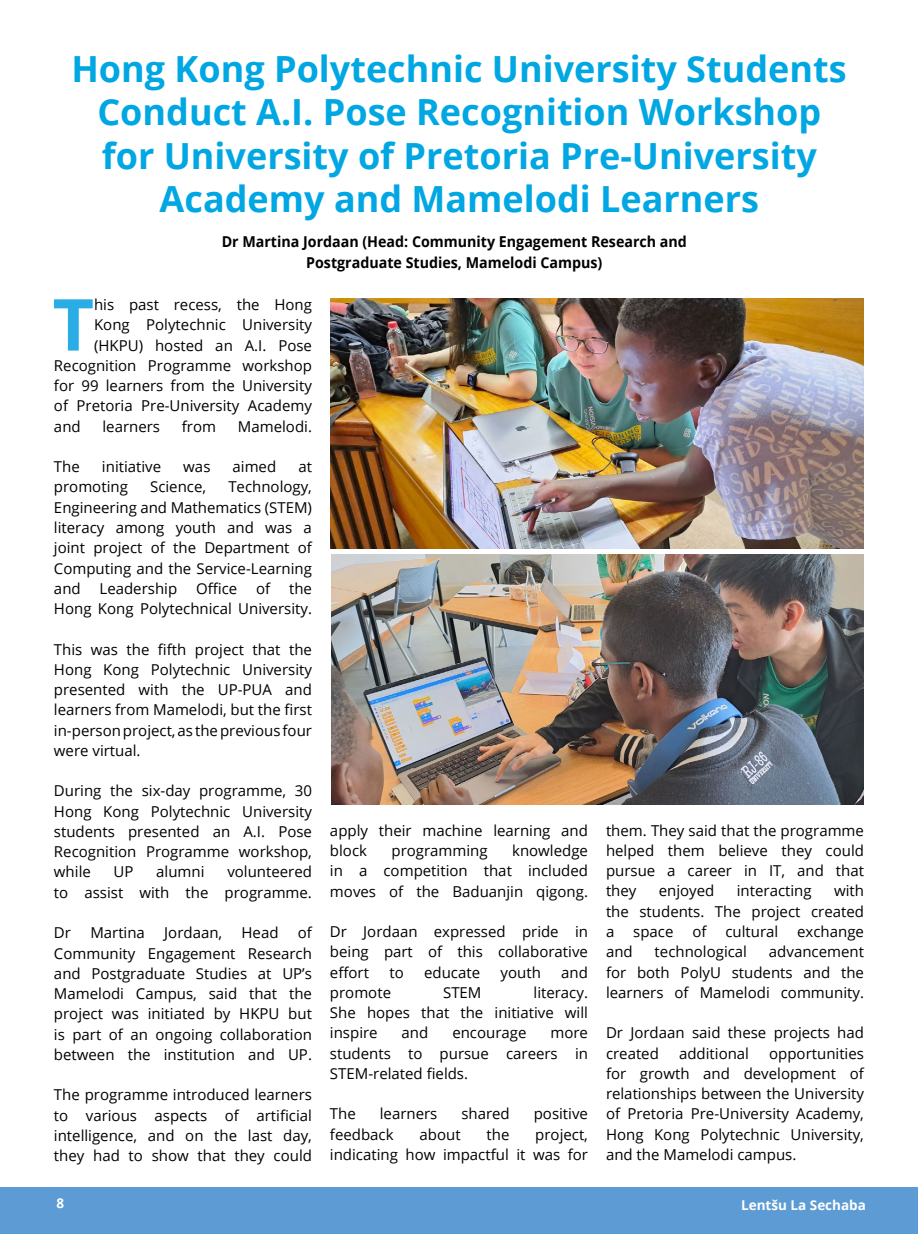
<style>
.page{position:relative;width:918px;height:1234px;background:#fff}
.page>*{position:absolute;margin:0;border:0;box-sizing:border-box;transform-origin:0 0}
.t1{font:700 71.7px "Open Sans";color:#29ade4}
.t2{font:700 36px/43.5px "Open Sans";color:#00a7e2;text-align:center}
.t3{font:15px/20.2px "Open Sans";color:#000;text-align:justify}
.t4{font:700 15px/21px "Open Sans";color:#000;text-align:center;scale:.95 1}
.t5{font:700 13.5px "Open Sans";color:#fff}
</style>
<div class="page">
<div style="left:0;top:1187px;width:918px;height:46px;background:#5c9bd3"></div>
<img style="left:330px;top:298px;width:534px;height:250px">
<img style="left:332px;top:554px;width:532px;height:250px">
<h2 class="t2" style="left:71px;top:46px;width:777px">Hong Kong Polytechnic University Students Conduct A.I. Pose Recognition Workshop for University of Pretoria Pre-University Academy and Mamelodi Learners</h2>
<p class="t4" style="left:222px;top:230px;width:491px">Dr Martina Jordaan (Head: Community Engagement Research and<br>Postgraduate Studies, Mamelodi Campus)</p>
<h1 class="t1" style="left:53px;top:274px;width:43px">T</h1>
<p class="t3" style="left:94px;top:294px;width:219px">his past recess, the Hong</p>
<p class="t3" style="left:94px;top:314px;width:219px">Kong Polytechnic University</p>
<p class="t3" style="left:94px;top:334px;width:219px">(HKPU) hosted an A.I. Pose</p>
<p class="t3" style="left:54px;top:355px;width:260px">Recognition Programme workshop</p>
<p class="t3" style="left:54px;top:375px;width:259px">for 99 learners from the University</p>
<p class="t3" style="left:54px;top:395px;width:259px">of Pretoria Pre-University Academy</p>
<p class="t3" style="left:54px;top:415px;width:28px">and</p>
<p class="t3" style="left:103px;top:415px;width:59px">learners</p>
<p class="t3" style="left:182px;top:415px;width:36px">from</p>
<p class="t3" style="left:238px;top:415px;width:76px">Mamelodi.</p>
<p class="t3" style="left:54px;top:456px;width:27px">The</p>
<p class="t3" style="left:102px;top:456px;width:61px">initiative</p>
<p class="t3" style="left:183px;top:456px;width:29px">was</p>
<p class="t3" style="left:233px;top:456px;width:45px">aimed</p>
<p class="t3" style="left:298px;top:456px;width:15px">at</p>
<p class="t3" style="left:54px;top:476px;width:75px">promoting</p>
<p class="t3" style="left:150px;top:476px;width:58px">Science,</p>
<p class="t3" style="left:54px;top:476px;width:260px;text-indent:174px">Technology, Engineering and Mathematics (STEM) literacy among youth and was a joint project of the Department of Computing and the Service-Learning and</p>
<p class="t3" style="left:100px;top:577px;width:79px">Leadership</p>
<p class="t3" style="left:196px;top:577px;width:43px">Office</p>
<p class="t3" style="left:256px;top:577px;width:16px">of</p>
<p class="t3" style="left:54px;top:577px;width:260px;text-align:right">the<br>Hong Kong Polytechnical University.</p>
<p class="t3" style="left:54px;top:638px;width:260px">This was the fifth project that the Hong Kong Polytechnic University presented with the UP-PUA and learners from Mamelodi, but the first in-person project, as the previous four were virtual.</p>
<p class="t3" style="left:54px;top:780px;width:260px">During the six-day programme, 30<br>Hong Kong Polytechnic University students presented an A.I. Pose Recognition Programme workshop, while</p>
<p class="t3" style="left:54px;top:861px;width:260px;text-align:right">volunteered<br>to assist with the programme.</p>
<p class="t3" style="left:54px;top:922px;width:19px">Dr</p>
<p class="t3" style="left:90px;top:922px;width:56px">Martina</p>
<p class="t3" style="left:164px;top:922px;width:59px">Jordaan,</p>
<p class="t3" style="left:242px;top:922px;width:39px">Head</p>
<p class="t3" style="left:114px;top:861px;width:21px">UP</p>
<p class="t3" style="left:156px;top:861px;width:50px">alumni</p>
<p class="t3" style="left:54px;top:922px;width:260px;text-indent:244px">of Community Engagement Research and Postgraduate Studies at UP’s Mamelodi Campus, said that the project was initiated by HKPU but is part of an ongoing collaboration between the institution and UP.</p>
<p class="t3" style="left:54px;top:1084px;width:260px">The programme introduced learners to various aspects of artificial intelligence, and on the last day, they had to show that they could</p>
<p class="t3" style="left:330px;top:819px;width:260px">apply their machine learning and block</p>
<p class="t3" style="left:330px;top:839px;width:260px;text-indent:182px">knowledge in a competition that included moves of the Baduanjin qigong.</p>
<p class="t3" style="left:330px;top:920px;width:260px">Dr Jordaan expressed pride in being part of this collaborative effort</p>
<p class="t3" style="left:392px;top:839px;width:98px">programming</p>
<p class="t3" style="left:389px;top:961px;width:16px">to</p>
<p class="t3" style="left:424px;top:961px;width:58px">educate</p>
<p class="t3" style="left:501px;top:961px;width:42px">youth</p>
<p class="t3" style="left:561px;top:961px;width:28px">and</p>
<p class="t3" style="left:330px;top:981px;width:63px">promote</p>
<p class="t3" style="left:443px;top:981px;width:40px">STEM</p>
<p class="t3" style="left:330px;top:981px;width:260px;text-indent:204px">literacy.<br>She hopes that the initiative will inspire</p>
<p class="t3" style="left:402px;top:1022px;width:28px">and</p>
<p class="t3" style="left:452px;top:1022px;width:76px">encourage</p>
<p class="t3" style="left:330px;top:1022px;width:260px;text-indent:220px">more students to pursue careers in STEM-related fields.</p>
<p class="t3" style="left:330px;top:1103px;width:27px">The</p>
<p class="t3" style="left:380px;top:1103px;width:59px">learners</p>
<p class="t3" style="left:461px;top:1103px;width:50px">shared</p>
<p class="t3" style="left:534px;top:1103px;width:56px">positive</p>
<p class="t3" style="left:330px;top:1123px;width:65px">feedback</p>
<p class="t3" style="left:420px;top:1123px;width:43px">about</p>
<p class="t3" style="left:487px;top:1123px;width:24px">the</p>
<p class="t3" style="left:330px;top:1123px;width:260px;text-align:right">project,<br>indicating how impactful it was for</p>
<p class="t3" style="left:606px;top:819px;width:260px">them. They said that the programme helped them believe they could pursue a career in IT, and that they</p>
<p class="t3" style="left:606px;top:880px;width:260px;text-indent:228px">with the students. The project created a</p>
<p class="t3" style="left:659px;top:880px;width:57px">enjoyed</p>
<p class="t3" style="left:737px;top:880px;width:76px">interacting</p>
<p class="t3" style="left:633px;top:920px;width:42px">space</p>
<p class="t3" style="left:692px;top:920px;width:16px">of</p>
<p class="t3" style="left:725px;top:920px;width:54px">cultural</p>
<p class="t3" style="left:797px;top:920px;width:68px">exchange</p>
<p class="t3" style="left:606px;top:941px;width:260px;text-indent:163px">advancement for both PolyU students and the learners of Mamelodi community.</p>
<p class="t3" style="left:606px;top:1022px;width:260px">Dr Jordaan said these projects had created</p>
<p class="t3" style="left:606px;top:941px;width:28px">and</p>
<p class="t3" style="left:655px;top:941px;width:94px">technological</p>
<p class="t3" style="left:679px;top:1042px;width:72px">additional</p>
<p class="t3" style="left:606px;top:1042px;width:260px;text-indent:163px">opportunities for growth and development of relationships between the University of Pretoria Pre-University Academy, Hong Kong Polytechnic University, and the Mamelodi campus.</p>
<p class="t5" style="left:57px;top:1193px;width:9px">8</p>
<p class="t5" style="left:741px;top:1195px;width:126px">Lentšu La Sechaba</p>
</div>
